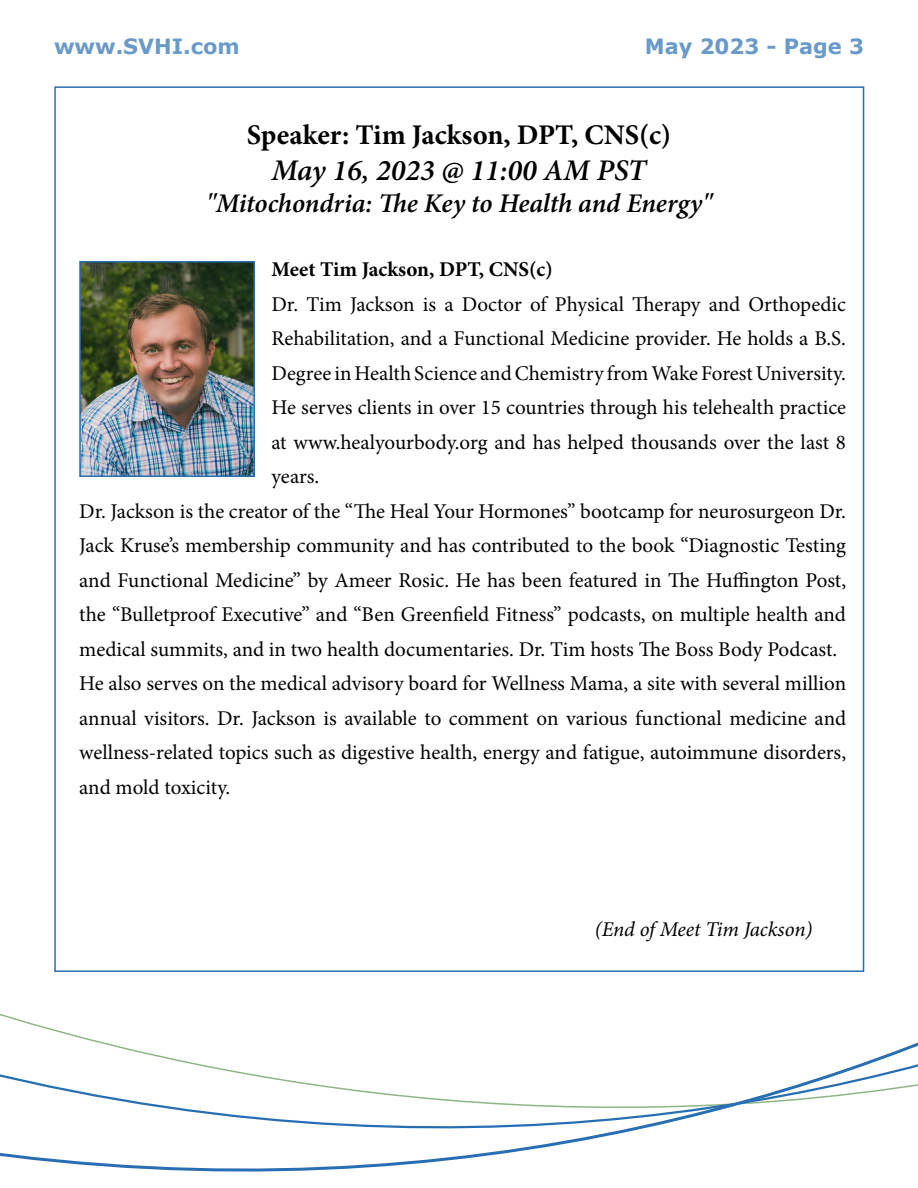
<style>
.page{position:relative;width:918px;height:1188px;background:#fff}
.page>*{position:absolute;margin:0;border:0;box-sizing:border-box;transform-origin:0 0}
.t1{font:italic 600 30px "Minion Pro";color:#000}
.t2{font:700 28.5px "Minion Pro";color:#000}
.t3{font:italic 600 27px "Minion Pro";letter-spacing:-.005em;color:#000}
.t4{font:21px "Minion Pro";color:#000}
.t5{font:700 21px "Verdana";color:#699aca}
.t6{font:700 21px "Minion Pro";color:#000}
.t7{font:italic 21px "Minion Pro";letter-spacing:-.01em;color:#000}
</style>
<div class="page">
<svg style="left:0;top:734px;width:918px;height:438px"></svg>
<div style="left:54px;top:86px;width:810px;height:886px;background:#fff;border:2px solid #286eb3"></div>
<img style="left:82px;top:264px;width:170px;height:210px">
<div style="left:79px;top:261px;width:176px;height:216px;border:2px solid #286eb3"></div>
<p class="t5" style="left:54px;top:33px;width:187px">www.SVHI.com</p>
<p class="t5" style="left:645px;top:33px;width:221px">May 2023 - Page 3</p>
<h2 class="t2" style="left:247px;top:114px;width:426px">Speaker: Tim Jackson, DPT, CNS(c)</h2>
<h1 class="t1" style="left:272px;top:149px;width:376px">May 16, 2023 @ 11:00 AM PST</h1>
<p class="t3" style="left:206px;top:184px;width:508px">"Mitochondria: The Key to Health and Energy"</p>
<p class="t6" style="left:272px;top:255px;width:283px">Meet Tim Jackson, DPT, CNS(c)</p>
<p class="t4" style="left:272px;top:290px;width:576px">Dr. Tim Jackson is a Doctor of Physical Therapy and Orthopedic</p>
<p class="t4" style="left:272px;top:325px;width:576px">Rehabilitation, and a Functional Medicine provider. He holds a B.S.</p>
<p class="t4" style="left:272px;top:359px;width:576px">Degree in Health Science and Chemistry from Wake Forest University.</p>
<p class="t4" style="left:272px;top:394px;width:576px">He serves clients in over 15 countries through his telehealth practice</p>
<p class="t4" style="left:272px;top:428px;width:576px">at www.healyourbody.org and has helped thousands over the last 8</p>
<p class="t4" style="left:272px;top:463px;width:49px">years.</p>
<p class="t4" style="left:79px;top:497px;width:768px">Dr. Jackson is the creator of the “The Heal Your Hormones” bootcamp for neurosurgeon Dr.</p>
<p class="t4" style="left:79px;top:532px;width:768px">Jack Kruse’s membership community and has contributed to the book “Diagnostic Testing</p>
<p class="t4" style="left:79px;top:566px;width:768px">and Functional Medicine” by Ameer Rosic. He has been featured in The Huffington Post,</p>
<p class="t4" style="left:79px;top:601px;width:768px">the “Bulletproof Executive” and “Ben Greenfield Fitness” podcasts, on multiple health and</p>
<p class="t4" style="left:79px;top:635px;width:760px">medical summits, and in two health documentaries. Dr. Tim hosts The Boss Body Podcast.</p>
<p class="t4" style="left:79px;top:670px;width:768px">He also serves on the medical advisory board for Wellness Mama, a site with several million</p>
<p class="t4" style="left:79px;top:704px;width:768px">annual visitors. Dr. Jackson is available to comment on various functional medicine and</p>
<p class="t4" style="left:79px;top:739px;width:768px">wellness-related topics such as digestive health, energy and fatigue, autoimmune disorders,</p>
<p class="t4" style="left:79px;top:773px;width:152px">and mold toxicity.</p>
<p class="t7" style="left:595px;top:915px;width:219px">(End of Meet Tim Jackson)</p>
</div>
